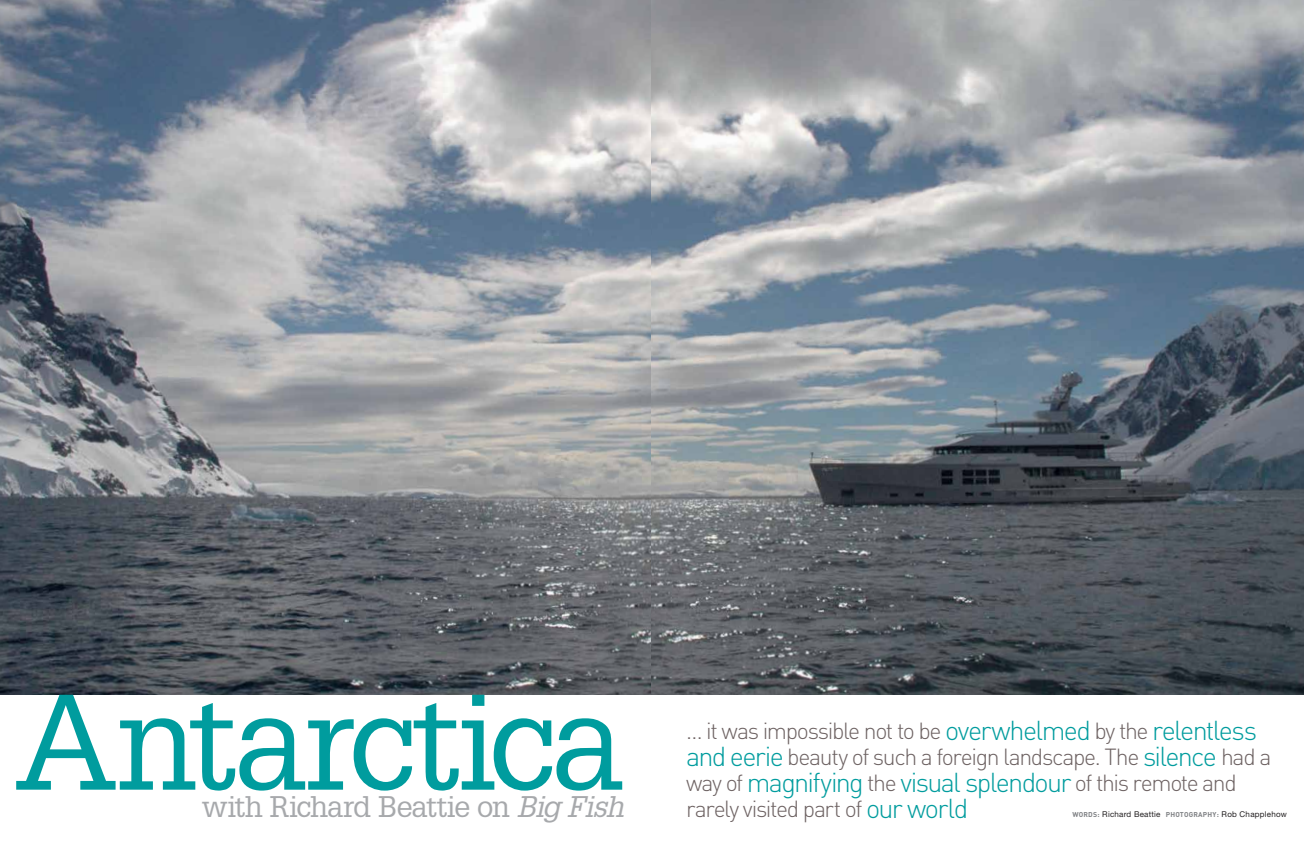
<style>
.page{position:relative;width:1304px;height:851px;background:#fff}
.page>*{position:absolute;margin:0;border:0;box-sizing:border-box;transform-origin:0 0}
.t1{font:132.5px "Glypha";letter-spacing:-.035em;color:#009c9e}
.t2{font:29.1px "Glypha";letter-spacing:-.03em;color:#a7a9ac}
.t3{font:300 27px "DIN";letter-spacing:-.06em;color:#009c9e}
.t4{font:300 23px/26px "DIN";letter-spacing:-.06em;color:#6d6262}
.t5{font:8px "Helvetica Neue";letter-spacing:.03em;color:#221f20}
.s1{font-style:italic}
.s2{font-size:27px;color:#009c9e}
.s3{font-size:23px;color:#6d6262}
.s4{font-family:"DIN";font-weight:700;font-size:7px;color:#808285}
</style>
<div class="page">
<img style="left:0;top:0;width:652px;height:694px">
<svg style="left:652px;top:0;width:651px;height:694px;background:#7a8189"></svg>
<h1 class="t1" style="left:15px;top:662px;width:611px">Antarctica</h1>
<p class="t2" style="left:202px;top:789px;width:431px">with Richard Beattie on <span class="s1">Big Fish</span></p>
<p class="t4" style="left:686px;top:717px;width:587px">… it was impossible not to be <span class="s2">overwhelmed</span> by the <span class="s2">relentless and eerie</span> beauty of such a foreign landscape. The <span class="s2">silence</span> had a</p>
<p class="t3" style="left:686px;top:765px;width:552px"><span class="s3">way of</span> magnifying <span class="s3">the</span> visual splendour <span class="s3">of this remote and</span></p>
<p class="t4" style="left:686px;top:795px;width:284px">rarely visited part of <span class="s2">our world</span></p>
<p class="t5" style="left:1072px;top:809px;width:216px"><span class="s4">WORDS:</span> Richard Beattie <span class="s4">PHOTOGRAPHY:</span> Rob Chapplehow</p>
</div>
